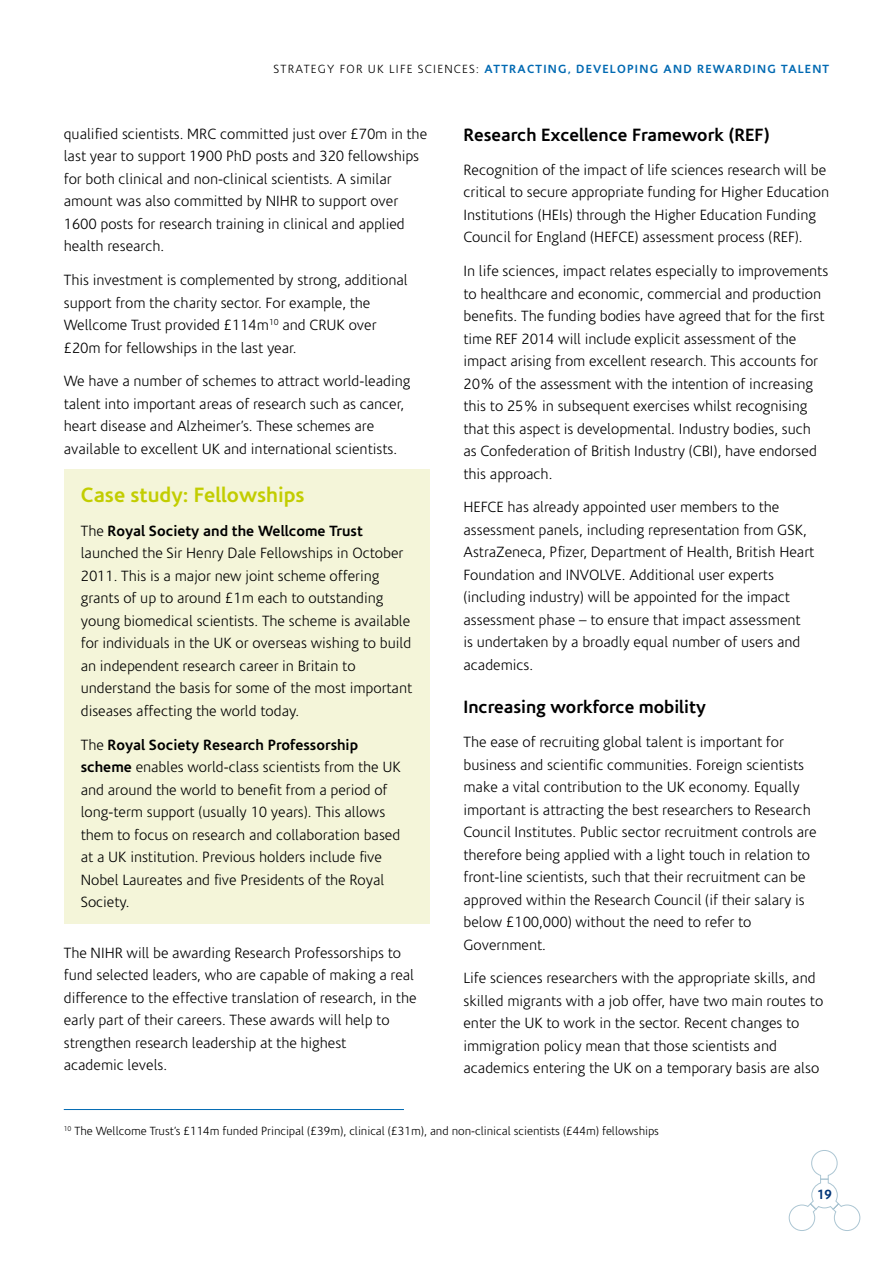
<style>
.page{position:relative;width:893px;height:1263px;background:#fff}
.page>*{position:absolute;margin:0;border:0;box-sizing:border-box;transform-origin:0 0}
.t1{font:700 21px "Corisande";color:#c2cd00}
.t2{font:700 18px "Corisande";color:#000}
.t3{font:300 15px/22.5px "Corisande";color:#000}
.t4{font:700 13.5px "Corisande";color:#003477}
.t5{font:300 12px "Corisande";color:#000}
.t6{font:700 12px "Corisande";letter-spacing:.1em;color:#0069b2}
.s1{font-weight:300;color:#000}
.s2{font-weight:700}
</style>
<div class="page">
<svg style="left:788px;top:1150px;width:72px;height:81px"></svg>
<div style="left:64px;top:469px;width:365px;height:455px;background:#f4f5d9"></div>
<hr style="left:64px;top:1109px;width:340px;height:1px;background:#0069b2">
<p class="t6" style="left:274px;top:62px;width:557px"><span class="s1">STRATEGY FOR UK LIFE SCIENCES:</span> ATTRACTING, DEVELOPING AND REWARDING TALENT</p>
<p class="t3" style="left:64px;top:123px;width:365px">qualified scientists. MRC committed just over £70m in the last year to support 1900 PhD posts and 320 fellowships for both clinical and non-clinical scientists. A similar amount was also committed by NIHR to support over 1600 posts for research training in clinical and applied health research.</p>
<p class="t3" style="left:64px;top:269px;width:345px">This investment is complemented by strong, additional support from the charity sector. For example, the Wellcome Trust provided £114m<sup>10</sup> and CRUK over £20m for fellowships in the last year.</p>
<p class="t3" style="left:64px;top:370px;width:348px">We have a number of schemes to attract world-leading talent into important areas of research such as cancer, heart disease and Alzheimer’s. These schemes are available to excellent UK and international scientists.</p>
<h3 class="t1" style="left:81px;top:483px;width:225px">Case study: Fellowships</h3>
<p class="t3" style="left:81px;top:520px;width:333px">The <span class="s2">Royal Society and the Wellcome Trust </span>launched the Sir Henry Dale Fellowships in October 2011. This is a major new joint scheme offering grants of up to around £1m each to outstanding young biomedical scientists. The scheme is available for individuals in the UK or overseas wishing to build an independent research career in Britain to understand the basis for some of the most important diseases affecting the world today.</p>
<p class="t3" style="left:81px;top:734px;width:322px">The <span class="s2">Royal Society Research Professorship scheme</span> enables world-class scientists from the UK and around the world to benefit from a period of long-term support (usually 10 years). This allows them to focus on research and collaboration based at a UK institution. Previous holders include five Nobel Laureates and five Presidents of the Royal Society.</p>
<p class="t3" style="left:64px;top:942px;width:354px">The NIHR will be awarding Research Professorships to fund selected leaders, who are capable of making a real difference to the effective translation of research, in the early part of their careers. These awards will help to strengthen research leadership at the highest<br>academic levels.</p>
<h3 class="t2" style="left:463px;top:124px;width:307px">Research Excellence Framework (REF)</h3>
<p class="t3" style="left:463px;top:159px;width:367px">Recognition of the impact of life sciences research will be critical to secure appropriate funding for Higher Education Institutions (HEIs) through the Higher Education Funding Council for England (HEFCE) assessment process (REF).</p>
<p class="t3" style="left:463px;top:260px;width:366px">In life sciences, impact relates especially to improvements to healthcare and economic, commercial and production benefits. The funding bodies have agreed that for the first time REF 2014 will include explicit assessment of the impact arising from excellent research. This accounts for 20% of the assessment with the intention of increasing this to 25% in subsequent exercises whilst recognising that this aspect is developmental. Industry bodies, such<br>as Confederation of British Industry (CBI), have endorsed this approach.</p>
<p class="t3" style="left:463px;top:496px;width:352px">HEFCE has already appointed user members to the assessment panels, including representation from GSK, AstraZeneca, Pfizer, Department of Health, British Heart Foundation and INVOLVE. Additional user experts (including industry) will be appointed for the impact assessment phase – to ensure that impact assessment<br>is undertaken by a broadly equal number of users and academics.</p>
<h3 class="t2" style="left:463px;top:697px;width:244px">Increasing workforce mobility</h3>
<p class="t3" style="left:463px;top:731px;width:354px">The ease of recruiting global talent is important for business and scientific communities. Foreign scientists make a vital contribution to the UK economy. Equally important is attracting the best researchers to Research Council Institutes. Public sector recruitment controls are therefore being applied with a light touch in relation to front-line scientists, such that their recruitment can be approved within the Research Council (if their salary is below £100,000) without the need to refer to Government.</p>
<p class="t3" style="left:463px;top:967px;width:361px">Life sciences researchers with the appropriate skills, and skilled migrants with a job offer, have two main routes to enter the UK to work in the sector. Recent changes to immigration policy mean that those scientists and academics entering the UK on a temporary basis are also</p>
<h3 class="t5" style="left:64px;top:1125px;width:597px"><sup>10</sup> The Wellcome Trust’s £114m funded Principal (£39m), clinical (£31m), and non-clinical scientists (£44m) fellowships</h3>
<p class="t4" style="left:817px;top:1187px;width:16px">19</p>
</div>
